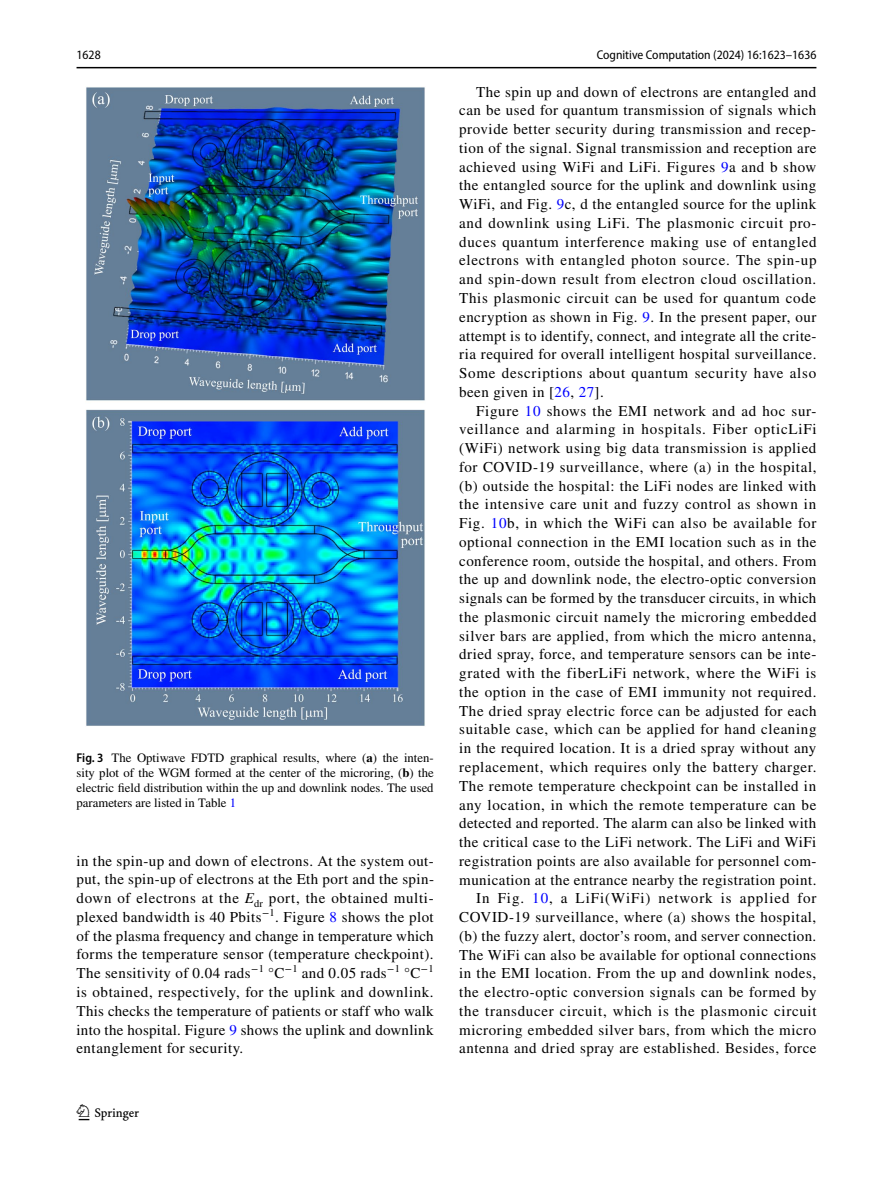
<style>
.page{position:relative;width:893px;height:1187px;background:#fff}
.page>*{position:absolute;margin:0;border:0;box-sizing:border-box;transform-origin:0 0}
.t1{font:22.5px "Springnew Regular 2";color:#000}
.t2{font:15px/18.8px "STIX";letter-spacing:.035em;color:#000;text-align:justify}
.t3{font:12.75px/15px "STIX";color:#000;text-align:justify}
.t4{font:semi-condensed 12.75px "Myriad Pro";color:#000}
.s1{font-family:"Myriad Pro";font-weight:600;font-stretch:semi-condensed}
.s2{font-weight:700}
.s3{color:#00f}
.s4{font-family:"STIX General Italic 41"}
</style>
<div class="page">
<hr style="left:77px;top:67px;width:739px;height:1px;background:#000">
<img style="left:86px;top:87px;width:339px;height:639px">
<p class="t4" style="left:77px;top:48px;width:26px">1628</p>
<p class="t4" style="left:597px;top:48px;width:221px">Cognitive Computation (2024) 16:1623–1636</p>
<p class="t3" style="left:77px;top:750px;width:359px"><span class="s1">Fig. 3</span> The Optiwave FDTD graphical results, where (<span class="s2">a</span>) the inten&shy;sity plot of the WGM formed at the center of the microring, (<span class="s2">b</span>) the electric field distribution within the up and downlink nodes. The used parameters are listed in Table <span class="s3">1</span></p>
<p class="t2" style="left:77px;top:852px;width:359px">in the spin-up and down of electrons. At the system out&shy;put, the spin-up of electrons at the Eth port and the spin&shy;down of electrons at the <span class="s4">E</span><sub>dr</sub> port, the obtained multi&shy;plexed bandwidth is 40 Pbits<sup>−1</sup>. Figure <span class="s3">8</span> shows the plot of the plasma frequency and change in temperature which forms the temperature sensor (temperature checkpoint).<br>The sensitivity of 0.04 rads<sup>−1</sup> °C<sup>−1</sup> and 0.05 rads<sup>−1</sup> °C<sup>−1 </sup>is obtained, respectively, for the uplink and downlink.<br>This checks the temperature of patients or staff who walk into the hospital. Figure <span class="s3">9</span> shows the uplink and downlink entanglement for security.</p>
<h1 class="t1" style="left:79px;top:1104px;width:62px">1 3</h1>
<p class="t2" style="left:459px;top:83px;width:359px;text-indent:17px">The spin up and down of electrons are entangled and can be used for quantum transmission of signals which provide better security during transmission and recep&shy;tion of the signal. Signal transmission and reception are achieved using WiFi and LiFi. Figures <span class="s3">9</span>a and b show the entangled source for the uplink and downlink using WiFi, and Fig. <span class="s3">9</span>c, d the entangled source for the uplink and downlink using LiFi. The plasmonic circuit pro&shy;duces quantum interference making use of entangled electrons with entangled photon source. The spin-up and spin-down result from electron cloud oscillation.<br>This plasmonic circuit can be used for quantum code encryption as shown in Fig. <span class="s3">9</span>. In the present paper, our attempt is to identify, connect, and integrate all the crite&shy;ria required for overall intelligent hospital surveillance.<br>Some descriptions about quantum security have also been given in [<span class="s3">26</span>, <span class="s3">27</span>].</p>
<p class="t2" style="left:459px;top:402px;width:359px;text-align:right">Figure <span class="s3">10</span> shows the EMI network and ad hoc sur&shy;veillance and alarming in hospitals. Fiber opticLiFi (WiFi) network using big data transmission is applied for COVID-19 surveillance, where (a) in the hospital, (b) outside the hospital: the LiFi nodes are linked with the intensive care unit and fuzzy control as shown in Fig. <span class="s3">10</span>b, in which the WiFi can also be available for optional connection in the EMI location such as in the conference room, outside the hospital, and others. From the up and downlink node, the electro-optic conversion signals can be formed by the transducer circuits, in which the plasmonic circuit namely the microring embedded silver bars are applied, from which the micro antenna, dried spray, force, and temperature sensors can be inte&shy;grated with the fiberLiFi network, where the WiFi is the option in the case of EMI immunity not required.<br>The dried spray electric force can be adjusted for each suitable case, which can be applied for hand cleaning in the required location. It is a dried spray without any replacement, which requires only the battery charger.<br>The remote temperature checkpoint can be installed in any location, in which the remote temperature can be detected and reported. The alarm can also be linked with the critical case to the LiFi network. The LiFi and WiFi registration points are also available for personnel com&shy;munication at the entrance nearby the registration point.<br>In Fig. <span class="s3">10</span>, a LiFi(WiFi) network is applied for COVID-19 surveillance, where (a) shows the hospital, (b) the fuzzy alert, doctor’s room, and server connection.<br>The WiFi can also be available for optional connections in the EMI location. From the up and downlink nodes, the electro-optic conversion signals can be formed by the transducer circuit, which is the plasmonic circuit microring embedded silver bars, from which the micro antenna and dried spray are established. Besides, force</p>
</div>
